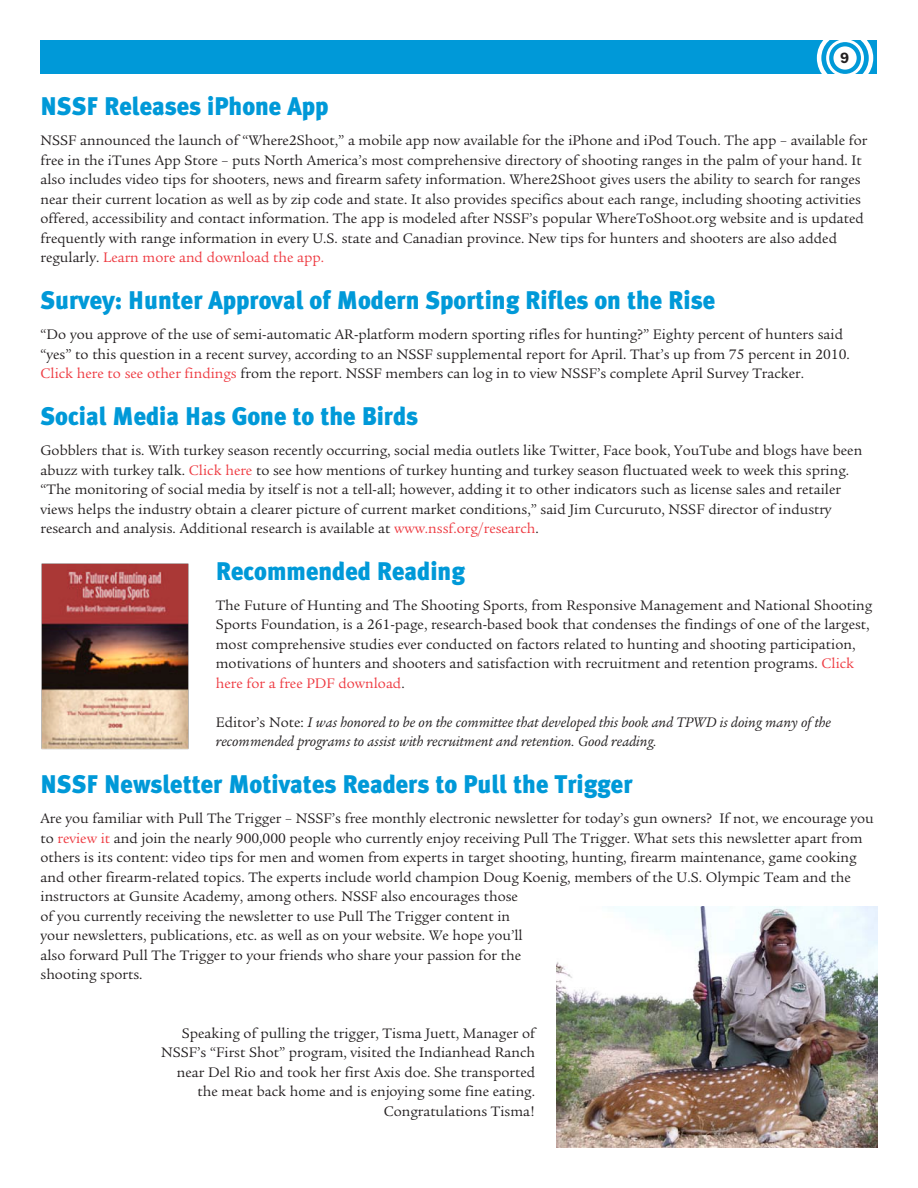
<style>
.page{position:relative;width:918px;height:1188px;background:#fff}
.page>*{position:absolute;margin:0;border:0;box-sizing:border-box;transform-origin:0 0}
.body_text{font:900 25.5px "Meta Plus";color:#0099d8;scale:.95 1}
.t1{font:15px/19.5px "Legacy Serif";color:#231f20}
.t2{font:italic 15px/19.5px "Legacy Serif";color:#231f20}
.t3{font:600 15px "Franklin Gothic";color:#231f20}
.s1{color:#ee3a41}
.s2{font-style:normal}
</style>
<div class="page">
<div style="left:40px;top:40px;width:838px;height:34px;background:#0099d8"></div>
<div style="left:817px;top:30px;width:56px;height:56px;border:4px solid #fff;border-radius:50%"></div>
<div style="left:826px;top:39px;width:38px;height:38px;border:3px solid #fff;border-radius:50%"></div>
<div style="left:833px;top:46px;width:24px;height:24px;background:#fff;border-radius:50%"></div>
<img style="left:41px;top:564px;width:147px;height:186px">
<img style="left:557px;top:907px;width:321px;height:240px">
<p class="t3" style="left:840px;top:49px;width:10px">9</p>
<p class="body_text" style="left:40px;top:91px;width:305px">NSSF Releases iPhone App</p>
<p class="t1" style="left:40px;top:131px;width:829px">NSSF announced the launch of “Where2Shoot,” a mobile app now available for the iPhone and iPod Touch. The app – available for free in the iTunes App Store – puts North America’s most comprehensive directory of shooting ranges in the palm of your hand. It also includes video tips for shooters, news and firearm safety information. Where2Shoot gives users the ability to search for ranges near their current location as well as by zip code and state. It also provides specifics about each range, including shooting activities offered, accessibility and contact information. The app is modeled after NSSF’s popular WhereToShoot.org website and is updated frequently with range information in every U.S. state and Canadian province. New tips for hunters and shooters are also added regularly. <span class="s1">Learn more and download the app.</span></p>
<p class="body_text" style="left:40px;top:285px;width:712px">Survey: Hunter Approval of Modern Sporting Rifles on the Rise</p>
<p class="t1" style="left:40px;top:325px;width:811px">“Do you approve of the use of semi-automatic AR-platform modern sporting rifles for hunting?” Eighty percent of hunters said “yes” to this question in a recent survey, according to an NSSF supplemental report for April. That’s up from 75 percent in 2010.<br><span class="s1">Click here to see other findings</span> from the report. NSSF members can log in to view NSSF’s complete April Survey Tracker.</p>
<p class="body_text" style="left:40px;top:401px;width:399px">Social Media Has Gone to the Birds</p>
<p class="t1" style="left:40px;top:441px;width:823px">Gobblers that is. With turkey season recently occurring, social media outlets like Twitter, Face book, YouTube and blogs have been abuzz with turkey talk. <span class="s1">Click here</span> to see how mentions of turkey hunting and turkey season fluctuated week to week this spring. “The monitoring of social media by itself is not a tell-all; however, adding it to other indicators such as license sales and retailer views helps the industry obtain a clearer picture of current market conditions,” said Jim Curcuruto, NSSF director of industry research and analysis. Additional research is available at <span class="s1">www.nssf.org/research</span>.</p>
<p class="body_text" style="left:216px;top:556px;width:264px">Recommended Reading</p>
<p class="t1" style="left:216px;top:596px;width:658px">The Future of Hunting and The Shooting Sports, from Responsive Management and National Shooting Sports Foundation, is a 261-page, research-based book that condenses the findings of one of the largest, most comprehensive studies ever conducted on factors related to hunting and shooting participation, motivations of hunters and shooters and satisfaction with recruitment and retention programs. <span class="s1">Click here for a free PDF download</span>.</p>
<p class="t2" style="left:216px;top:713px;width:617px"><span class="s2">Editor’s Note:</span> I was honored to be on the committee that developed this book and TPWD is doing many of the recommended programs to assist with recruitment and retention. Good reading.</p>
<p class="body_text" style="left:40px;top:769px;width:625px">NSSF Newsletter Motivates Readers to Pull the Trigger</p>
<p class="t1" style="left:40px;top:809px;width:835px">Are you familiar with Pull The Trigger – NSSF’s free monthly electronic newsletter for today’s gun owners? If not, we encourage you to <span class="s1">review it</span> and join the nearly 900,000 people who currently enjoy receiving Pull The Trigger. What sets this newsletter apart from others is its content: video tips for men and women from experts in target shooting, hunting, firearm maintenance, game cooking and other firearm-related topics. The experts include world champion Doug Koenig, members of the U.S. Olympic Team and the instructors at Gunsite Academy, among others. NSSF also encourages those<br>of you currently receiving the newsletter to use Pull The Trigger content in<br>your newsletters, publications, etc. as well as on your website. We hope you’ll<br>also forward Pull The Trigger to your friends who share your passion for the<br>shooting sports.</p>
<p class="t1" style="left:161px;top:1023px;width:376px;text-align:right">Speaking of pulling the trigger, Tisma Juett, Manager of NSSF’s “First Shot” program, visited the Indianhead Ranch near Del Rio and took her first Axis doe. She transported the meat back home and is enjoying some fine eating.<br>Congratulations Tisma!</p>
</div>
